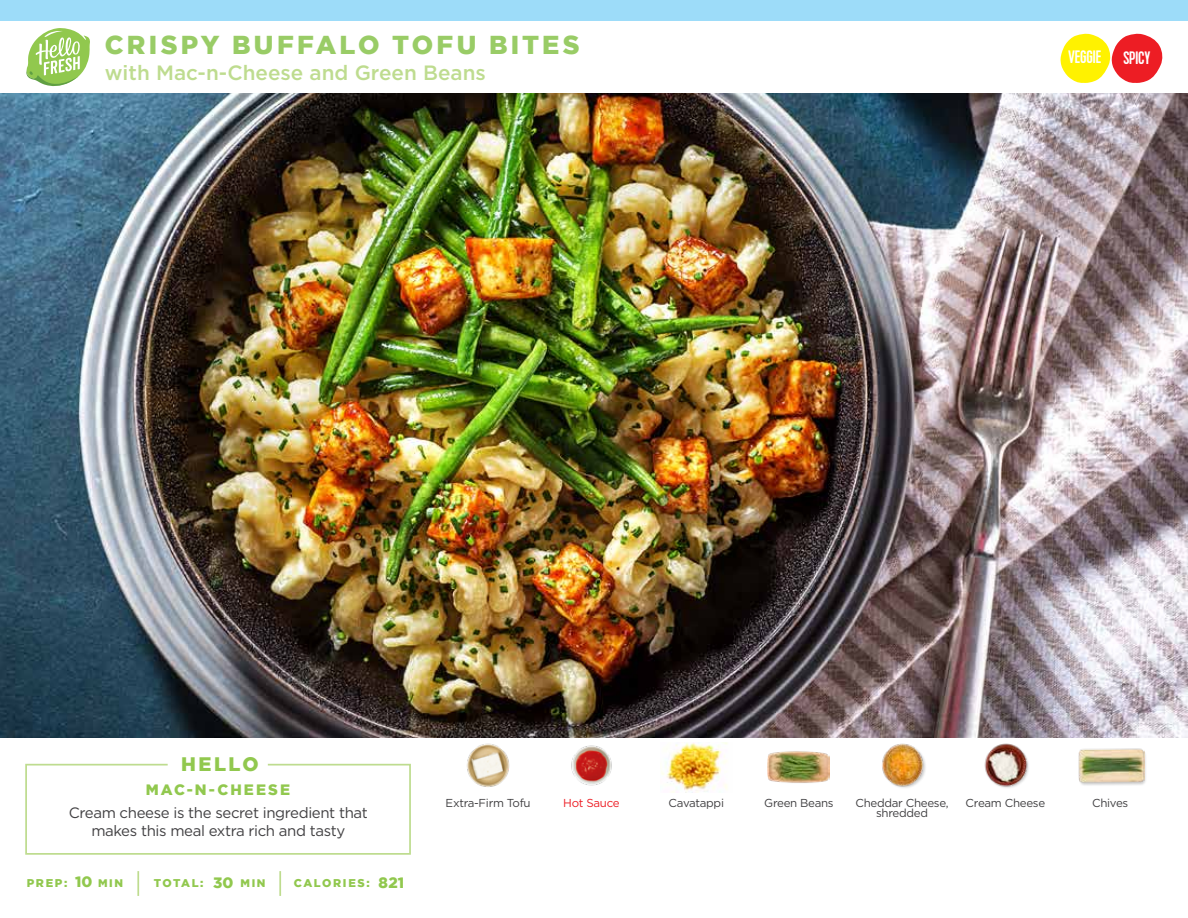
<style>
.page{position:relative;width:1188px;height:918px;background:#fff}
.page>*{position:absolute;margin:0;border:0;box-sizing:border-box;transform-origin:0 0}
.t1{font:900 25.8px "Gotham";letter-spacing:.125em;color:#9c6}
.t2{font:500 20.7px "Gotham";color:#bedc8f}
.t3{font:900 19.5px "Gotham";letter-spacing:.125em;color:#91c84e}
.t4{font:18px "Kapra";letter-spacing:-.01em;color:#fff}
.t5{font:15px/18px "Gotham";letter-spacing:-.025em;color:#414042;text-align:center}
.t6{font:900 15px "Gotham";letter-spacing:.125em;color:#91c84e}
.t7{font:11.55px/10.5px "Gotham";letter-spacing:-.025em;color:#414042;text-align:center}
.t8{font:11.55px "Gotham";letter-spacing:-.025em;color:#ed1d24}
.t9{font:900 11.25px "Gotham";letter-spacing:.14em;color:#91c84e}
.t10{font:900 10.95px "Gotham";letter-spacing:.15em;color:#91c84e}
</style>
<div class="page">
<img style="left:0;top:93px;width:1188px;height:644px">
<svg style="left:25px;top:763px;width:386px;height:92px"></svg>
<img style="left:467px;top:743px;width:43px;height:44px">
<img style="left:661px;top:742px;width:67px;height:50px">
<img style="left:768px;top:751px;width:61px;height:32px">
<hr style="left:137px;top:871px;width:2px;height:25px;background:#bedc8f">
<hr style="left:279px;top:871px;width:2px;height:25px;background:#bedc8f">
<svg style="left:1060px;top:33px;width:103px;height:50px"></svg>
<img style="left:571px;top:745px;width:41px;height:41px">
<img style="left:882px;top:743px;width:44px;height:45px">
<div style="left:1079px;top:749px;width:68px;height:38px;background:#000;opacity:.2"></div>
<img style="left:1078px;top:748px;width:66px;height:39px">
<img style="left:984px;top:743px;width:45px;height:45px">
<div style="left:0;top:0;width:1188px;height:21px;background:#9ddcf9"></div>
<svg style="left:26px;top:28px;width:64px;height:59px"></svg>
<h1 class="t1" style="left:105px;top:30px;width:476px">CRISPY BUFFALO TOFU BITES</h1>
<h2 class="t2" style="left:105px;top:59px;width:383px">with Mac-n-Cheese and Green Beans</h2>
<h3 class="t4" style="left:1068px;top:47px;width:84px">VEGGIE SPICY</h3>
<h3 class="t3" style="left:181px;top:752px;width:79px">HELLO</h3>
<p class="t6" style="left:146px;top:781px;width:146px">MAC-N-CHEESE</p>
<p class="t5" style="left:69px;top:803px;width:301px">Cream cheese is the secret ingredient that makes this meal extra rich and tasty</p>
<p class="t6" style="left:75px;top:873px;width:19px">10</p>
<p class="t6" style="left:213px;top:874px;width:22px">30</p>
<p class="t9" style="left:27px;top:877px;width:42px">PREP:</p>
<p class="t10" style="left:98px;top:877px;width:27px">MIN</p>
<p class="t9" style="left:154px;top:877px;width:51px">TOTAL:</p>
<p class="t10" style="left:240px;top:877px;width:27px">MIN</p>
<p class="t9" style="left:294px;top:877px;width:78px">CALORIES:</p>
<p class="t6" style="left:379px;top:874px;width:27px">821</p>
<p class="t7" style="left:446px;top:797px;width:87px">Extra-Firm Tofu</p>
<p class="t8" style="left:563px;top:795px;width:58px">Hot Sauce</p>
<p class="t7" style="left:669px;top:797px;width:57px">Cavatappi</p>
<p class="t7" style="left:764px;top:797px;width:71px">Green Beans</p>
<p class="t7" style="left:856px;top:797px;width:95px">Cheddar Cheese, shredded</p>
<p class="t7" style="left:966px;top:797px;width:81px">Cream Cheese</p>
<p class="t7" style="left:1092px;top:797px;width:38px">Chives</p>
</div>
